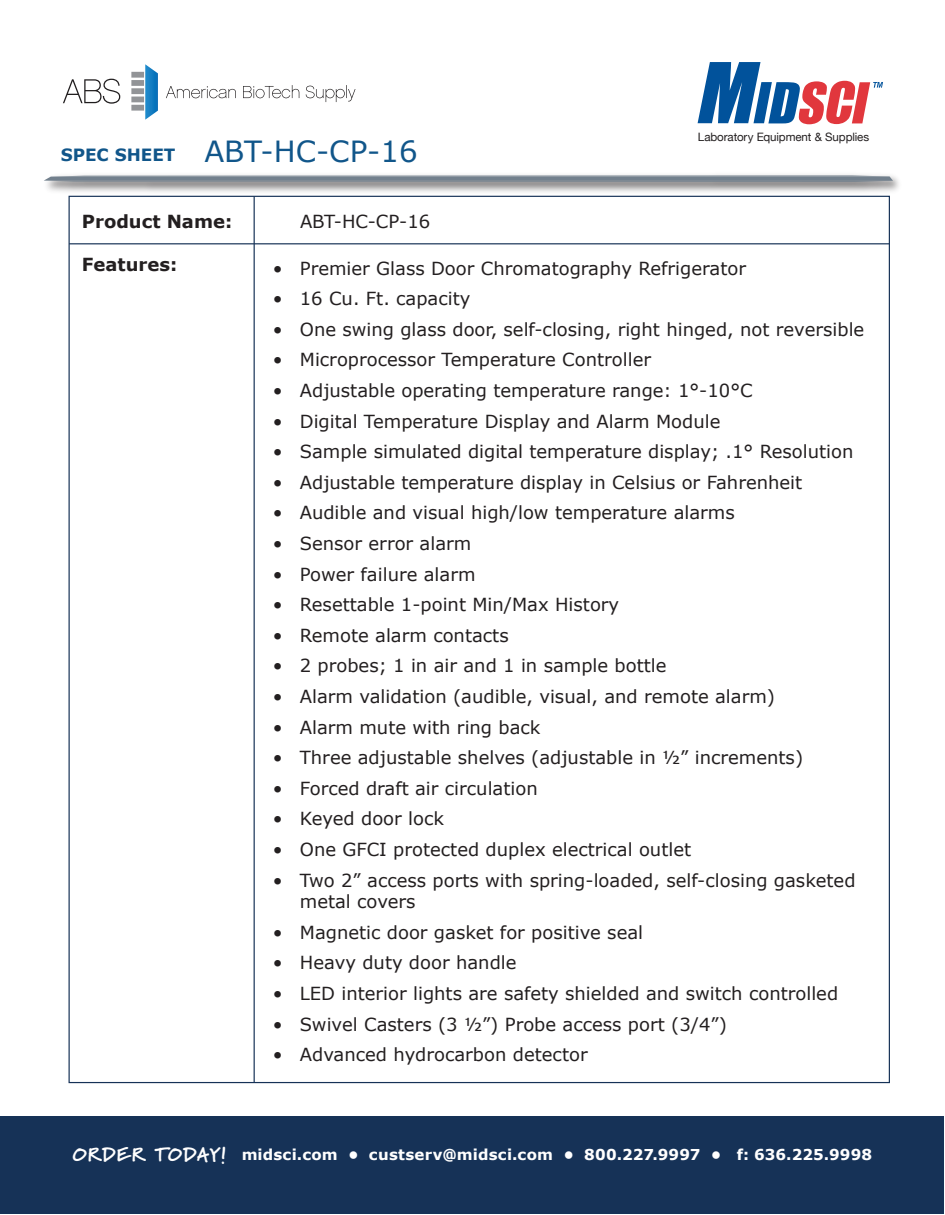
<style>
.page{position:relative;width:945px;height:1215px;background:#fff}
.page>*{position:absolute;margin:0;border:0;box-sizing:border-box;transform-origin:0 0}
.t1{font:29.1px "Verdana";color:#11568a}
.t2{font:18px/21.6px "Verdana";color:#231f20}
.t3{font:700 18px "Verdana";color:#231f20}
.t4{font:700 15px "Verdana";letter-spacing:.01em;color:#fff}
.t5{font:11.55px "Helvetica Neue";letter-spacing:-.01em;color:#231f20}
.s1{font-weight:700;font-size:16.95px}
.s2{font-family:"Marydale";font-weight:900;font-size:19.5px}
</style>
<div class="page">
<svg style="left:63px;top:79px;width:57px;height:25px"></svg>
<svg style="left:166px;top:86px;width:70px;height:12px"></svg>
<svg style="left:243px;top:85px;width:56px;height:13px"></svg>
<svg style="left:306px;top:85px;width:49px;height:17px"></svg>
<div style="left:131px;top:105px;width:13px;height:6px;background:#929497"></div>
<div style="left:131px;top:97px;width:13px;height:5px;background:#929497"></div>
<div style="left:131px;top:88px;width:13px;height:6px;background:#929497"></div>
<div style="left:131px;top:80px;width:13px;height:6px;background:#929497"></div>
<div style="left:131px;top:72px;width:13px;height:6px;background:#929497"></div>
<svg style="left:145px;top:64px;width:13px;height:56px"></svg>
<svg style="left:44px;top:175px;width:849px;height:7px;background:#86909b"></svg>
<div style="left:0;top:1116px;width:944px;height:98px;background:#163257"></div>
<svg style="left:698px;top:62px;width:185px;height:62px"></svg>
<hr style="left:69px;top:243px;width:820px;height:1px;background:#163257">
<hr style="left:254px;top:196px;width:1px;height:887px;background:#163257">
<h1 class="t1" style="left:61px;top:133px;width:358px"><span class="s1">SPEC SHEET</span> ABT-HC-CP-16</h1>
<p class="t5" style="left:698px;top:128px;width:173px">Laboratory Equipment &amp; Supplies</p>
<p class="t3" style="left:82px;top:210px;width:152px">Product Name:</p>
<p class="t3" style="left:82px;top:253px;width:97px">Features:</p>
<p class="t2" style="left:300px;top:211px;width:132px">ABT-HC-CP-16</p>
<p class="t2" style="left:273px;top:258px;width:475px">• Premier Glass Door Chromatography Refrigerator</p>
<p class="t2" style="left:273px;top:288px;width:199px">• 16 Cu. Ft. capacity</p>
<p class="t2" style="left:273px;top:319px;width:593px">• One swing glass door, self-closing, right hinged, not reversible</p>
<p class="t2" style="left:273px;top:349px;width:380px">• Microprocessor Temperature Controller</p>
<p class="t2" style="left:273px;top:380px;width:481px">• Adjustable operating temperature range: 1°-10°C</p>
<p class="t2" style="left:273px;top:411px;width:449px">• Digital Temperature Display and Alarm Module</p>
<p class="t2" style="left:273px;top:441px;width:582px">• Sample simulated digital temperature display; .1° Resolution</p>
<p class="t2" style="left:273px;top:472px;width:531px">• Adjustable temperature display in Celsius or Fahrenheit</p>
<p class="t2" style="left:273px;top:502px;width:464px">• Audible and visual high/low temperature alarms</p>
<p class="t2" style="left:273px;top:533px;width:200px">• Sensor error alarm</p>
<p class="t2" style="left:273px;top:564px;width:204px">• Power failure alarm</p>
<p class="t2" style="left:273px;top:594px;width:348px">• Resettable 1-point Min/Max History</p>
<p class="t2" style="left:273px;top:625px;width:237px">• Remote alarm contacts</p>
<p class="t2" style="left:273px;top:655px;width:395px">• 2 probes; 1 in air and 1 in sample bottle</p>
<p class="t2" style="left:273px;top:686px;width:504px">• Alarm validation (audible, visual, and remote alarm)</p>
<p class="t2" style="left:273px;top:717px;width:269px">• Alarm mute with ring back</p>
<p class="t2" style="left:273px;top:747px;width:532px">• Three adjustable shelves (adjustable in ½” increments)</p>
<p class="t2" style="left:273px;top:778px;width:266px">• Forced draft air circulation</p>
<p class="t2" style="left:273px;top:808px;width:173px">• Keyed door lock</p>
<p class="t2" style="left:273px;top:839px;width:420px">• One GFCI protected duplex electrical outlet</p>
<p class="t2" style="left:300px;top:870px;width:557px;text-indent:-27px">• Two 2” access ports with spring-loaded, self-closing gasketed metal covers</p>
<p class="t2" style="left:273px;top:922px;width:372px">• Magnetic door gasket for positive seal</p>
<p class="t2" style="left:273px;top:952px;width:245px">• Heavy duty door handle</p>
<p class="t2" style="left:273px;top:983px;width:567px">• LED interior lights are safety shielded and switch controlled</p>
<p class="t2" style="left:273px;top:1014px;width:456px">• Swivel Casters (3 ½”) Probe access port (3/4”)</p>
<p class="t2" style="left:273px;top:1044px;width:316px">• Advanced hydrocarbon detector</p>
<p class="t4" style="left:73px;top:1145px;width:801px"><span class="s2">ORDER TODAY!</span> midsci.com • custserv@midsci.com • 800.227.9997 • f: 636.225.9998</p>
</div>
